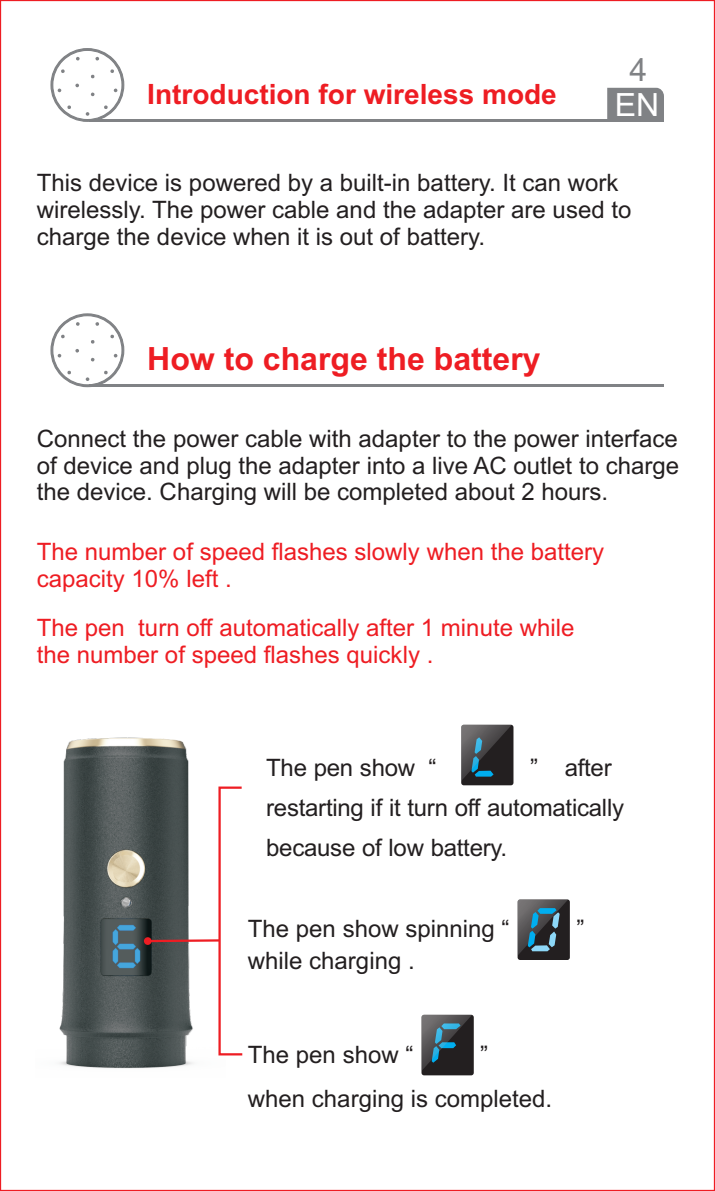
<style>
.page{position:relative;width:715px;height:1191px;background:#fff}
.page>*{position:absolute;margin:0;border:0;box-sizing:border-box;transform-origin:0 0}
.t1{font:700 32px "Arial";color:#ee1d23}
.t2{font:32px "Arial";color:#fff}
.t3{font:32px "Arial";color:#808285}
.t4{font:700 28px "Arial";color:#ee1d23}
.t5{font:24px/26.8px "Arial";color:#231f20}
.t6{font:24px/26.8px "Arial";color:#ee1d23}
</style>
<div class="page">
<img style="left:59px;top:737px;width:166px;height:332px">
<svg style="left:50px;top:313px;width:75px;height:75px"></svg>
<hr style="left:89px;top:384px;width:574px;height:3px;background:#808285">
<div style="left:218px;top:786px;width:25px;height:269px;border:2px solid #ee1d23"></div>
<hr style="left:148px;top:939px;width:71px;height:3px;background:#ee1d23">
<div style="left:144px;top:937px;width:7px;height:8px;background:#ee1d23;border-radius:50%"></div>
<div style="left:517px;top:899px;width:52px;height:61px;background:#231f20;border-radius:3px"></div>
<svg style="left:517px;top:899px;width:51px;height:56px"></svg>
<div style="left:421px;top:1014px;width:52px;height:61px;background:#231f20;border-radius:3px"></div>
<svg style="left:421px;top:1014px;width:51px;height:57px"></svg>
<div style="left:461px;top:724px;width:52px;height:61px;background:#231f20;border-radius:3px"></div>
<svg style="left:461px;top:724px;width:50px;height:57px"></svg>
<svg style="left:50px;top:48px;width:75px;height:74px"></svg>
<hr style="left:89px;top:119px;width:574px;height:3px;background:#808285">
<div style="left:607px;top:88px;width:56px;height:31px;background:#808285"></div>
<p class="t4" style="left:147px;top:83px;width:411px">Introduction for wireless mode</p>
<h1 class="t3" style="left:629px;top:58px;width:19px">4</h1>
<h1 class="t2" style="left:614px;top:93px;width:46px">EN</h1>
<p class="t5" style="left:37px;top:172px;width:596px">This device is powered by a built-in battery. It can work wirelessly. The power cable and the adapter are used to charge the device when it is out of battery.</p>
<h1 class="t1" style="left:147px;top:347px;width:394px">How to charge the battery</h1>
<p class="t5" style="left:37px;top:427px;width:643px;text-align:justify">Connect the power cable with adapter to the power interface of device and plug the adapter into a live AC outlet to charge the device. Charging will be completed about 2 hours.</p>
<p class="t6" style="left:37px;top:540px;width:568px">The number of speed flashes slowly when the battery capacity 10% left .</p>
<p class="t6" style="left:37px;top:616px;width:539px">The pen turn off automatically after 1 minute while the number of speed flashes quickly .</p>
<p class="t5" style="left:266px;top:756px;width:172px">The pen show “</p>
<p class="t5" style="left:266px;top:749px;width:359px;line-height:40.4px;text-indent:264px">” after restarting if it turn off automatically because of low battery.</p>
<p class="t5" style="left:248px;top:917px;width:263px">The pen show spinning “</p>
<p class="t5" style="left:576px;top:917px;width:9px">”</p>
<p class="t5" style="left:248px;top:949px;width:168px">while charging .</p>
<p class="t5" style="left:248px;top:1043px;width:167px">The pen show “</p>
<p class="t5" style="left:248px;top:1034px;width:306px;line-height:44.4px;text-indent:232px">”<br>when charging is completed.</p>
</div>
